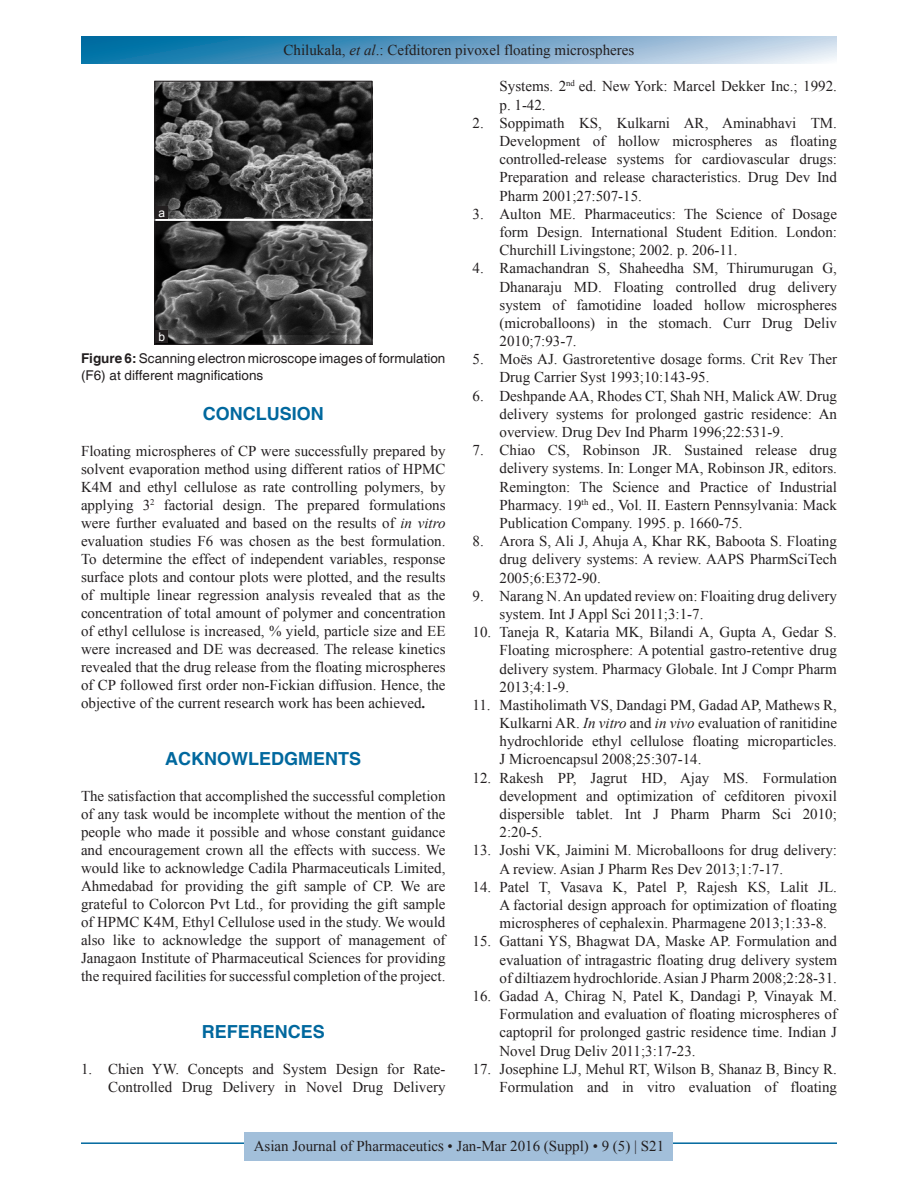
<style>
.page{position:relative;width:918px;height:1188px;background:#fff}
.page>*{position:absolute;margin:0;border:0;box-sizing:border-box;transform-origin:0 0}
.t1{font:700 18px "Helvetica";color:#00689e}
.REF{font:15px/18.1px "Times New Roman";color:#231f20;text-align:justify}
.TX{font:15px/18px "Times New Roman";color:#231f20;text-align:justify}
.FGC{font:13.5px/16.5px "Helvetica";color:#231f20}
.LABEL{font:12px "Arial";color:#fff}
.s1{font-style:italic}
.s2{font-weight:700}
</style>
<div class="page">
<svg style="left:81px;top:37px;width:756px;height:27px;background:#6ba4c8"></svg>
<hr style="left:81px;top:1142px;width:756px;height:2px;background:#00689e">
<div style="left:245px;top:1132px;width:428px;height:28px;background:#a2bfda"></div>
<img style="left:157px;top:83px;width:213px;height:260px">
<div style="left:155px;top:81px;width:217px;height:264px;border:1px solid #231f20"></div>
<div style="left:156px;top:330px;width:12px;height:13px;background:#231f20"></div>
<div style="left:156px;top:206px;width:12px;height:13px;background:#231f20"></div>
<p class="TX" style="left:284px;top:41px;width:352px">Chilukala, <span class="s1">et al</span>.: Cefditoren pivoxel floating microspheres</p>
<p class="LABEL" style="left:159px;top:204px;width:8px">a</p>
<p class="LABEL" style="left:159px;top:328px;width:8px">b</p>
<p class="FGC" style="left:81px;top:351px;width:366px"><span class="s2">Figure 6:</span> Scanning electron microscope images of formulation (F6) at different magnifications</p>
<h1 class="t1" style="left:203px;top:403px;width:122px">CONCLUSION</h1>
<p class="TX" style="left:81px;top:441px;width:366px">Floating microspheres of CP were successfully prepared by solvent evaporation method using different ratios of HPMC K4M and ethyl cellulose as rate controlling polymers, by applying 3<sup>2</sup> factorial design. The prepared formulations were further evaluated and based on the results of <span class="s1">in vitro </span>evaluation studies F6 was chosen as the best formulation.<br>To determine the effect of independent variables, response surface plots and contour plots were plotted, and the results of multiple linear regression analysis revealed that as the concentration of total amount of polymer and concentration of ethyl cellulose is increased, % yield, particle size and EE were increased and DE was decreased. The release kinetics revealed that the drug release from the floating microspheres of CP followed first order non-Fickian diffusion. Hence, the objective of the current research work has been achieved<span class="s2">.</span></p>
<h1 class="t1" style="left:165px;top:748px;width:197px">ACKNOWLEDGMENTS</h1>
<p class="TX" style="left:81px;top:786px;width:366px">The satisfaction that accomplished the successful completion of any task would be incomplete without the mention of the people who made it possible and whose constant guidance and encouragement crown all the effects with success. We would like to acknowledge Cadila Pharmaceuticals Limited, Ahmedabad for providing the gift sample of CP. We are grateful to Colorcon Pvt Ltd., for providing the gift sample of HPMC K4M, Ethyl Cellulose used in the study. We would also like to acknowledge the support of management of Janagaon Institute of Pharmaceutical Sciences for providing the required facilities for successful completion of the project.</p>
<h1 class="t1" style="left:202px;top:1021px;width:125px">REFERENCES</h1>
<p class="REF" style="left:81px;top:1059px;width:366px;text-align:right">1. Chien YW. Concepts and System Design for Rate-<br>Controlled Drug Delivery in Novel Drug Delivery</p>
<p class="REF" style="left:500px;top:77px;width:339px">Systems. 2<sup>nd</sup> ed. New York: Marcel Dekker Inc.; 1992. p. 1-42.</p>
<p class="REF" style="left:500px;top:113px;width:339px;text-indent:-27px">2. Soppimath KS, Kulkarni AR, Aminabhavi TM.<br>Development of hollow microspheres as floating controlled-release systems for cardiovascular drugs:<br>Preparation and release characteristics. Drug Dev Ind Pharm 2001;27:507-15.</p>
<p class="REF" style="left:500px;top:204px;width:339px;text-indent:-27px">3. Aulton ME. Pharmaceutics: The Science of Dosage form Design. International Student Edition. London:<br>Churchill Livingstone; 2002. p. 206-11.</p>
<p class="REF" style="left:500px;top:259px;width:339px;text-indent:-27px">4. Ramachandran S, Shaheedha SM, Thirumurugan G, Dhanaraju MD. Floating controlled drug delivery system of famotidine loaded hollow microspheres (microballoons) in the stomach. Curr Drug Deliv 2010;7:93-7.</p>
<p class="REF" style="left:500px;top:350px;width:339px;text-indent:-27px">5. Moës AJ. Gastroretentive dosage forms. Crit Rev Ther<br>Drug Carrier Syst 1993;10:143-95.</p>
<p class="REF" style="left:500px;top:386px;width:339px;text-indent:-27px">6. Deshpande AA, Rhodes CT, Shah NH, Malick AW. Drug delivery systems for prolonged gastric residence: An overview. Drug Dev Ind Pharm 1996;22:531-9.</p>
<p class="REF" style="left:500px;top:441px;width:339px;text-indent:-27px">7. Chiao CS, Robinson JR. Sustained release drug delivery systems. In: Longer MA, Robinson JR, editors.<br>Remington: The Science and Practice of Industrial Pharmacy. 19<sup>th</sup> ed., Vol. II. Eastern Pennsylvania: Mack Publication Company. 1995. p. 1660-75.</p>
<p class="REF" style="left:500px;top:532px;width:339px;text-indent:-27px">8. Arora S, Ali J, Ahuja A, Khar RK, Baboota S. Floating drug delivery systems: A review. AAPS PharmSciTech 2005;6:E372-90.</p>
<p class="REF" style="left:500px;top:586px;width:339px;text-indent:-27px">9. Narang N. An updated review on: Floaiting drug delivery system. Int J Appl Sci 2011;3:1-7.</p>
<p class="REF" style="left:500px;top:623px;width:339px;text-indent:-27px">10. Taneja R, Kataria MK, Bilandi A, Gupta A, Gedar S.<br>Floating microsphere: A potential gastro-retentive drug delivery system. Pharmacy Globale. Int J Compr Pharm 2013;4:1-9.</p>
<p class="REF" style="left:500px;top:695px;width:339px;text-indent:-27px">11. Mastiholimath VS, Dandagi PM, Gadad AP, Mathews R, Kulkarni AR. <span class="s1">In vitro</span> and <span class="s1">in vivo</span> evaluation of ranitidine hydrochloride ethyl cellulose floating microparticles.<br>J Microencapsul 2008;25:307-14.</p>
<p class="REF" style="left:500px;top:768px;width:339px;text-indent:-27px">12. Rakesh PP, Jagrut HD, Ajay MS. Formulation development and optimization of cefditoren pivoxil dispersible tablet. Int J Pharm Pharm Sci 2010; 2:20-5.</p>
<p class="REF" style="left:500px;top:841px;width:339px;text-indent:-27px">13. Joshi VK, Jaimini M. Microballoons for drug delivery:<br>A review. Asian J Pharm Res Dev 2013;1:7-17.</p>
<p class="REF" style="left:500px;top:877px;width:339px;text-indent:-27px">14. Patel T, Vasava K, Patel P, Rajesh KS, Lalit JL.<br>A factorial design approach for optimization of floating microspheres of cephalexin. Pharmagene 2013;1:33-8.</p>
<p class="REF" style="left:500px;top:932px;width:339px;text-indent:-27px">15. Gattani YS, Bhagwat DA, Maske AP. Formulation and evaluation of intragastric floating drug delivery system of diltiazem hydrochloride. Asian J Pharm 2008;2:28-31.</p>
<p class="REF" style="left:500px;top:986px;width:339px;text-indent:-27px">16. Gadad A, Chirag N, Patel K, Dandagi P, Vinayak M.<br>Formulation and evaluation of floating microspheres of captopril for prolonged gastric residence time. Indian J Novel Drug Deliv 2011;3:17-23.</p>
<p class="REF" style="left:472px;top:1059px;width:366px;text-align:right">17. Josephine LJ, Mehul RT, Wilson B, Shanaz B, Bincy R.<br>Formulation and in vitro evaluation of floating</p>
<p class="TX" style="left:254px;top:1137px;width:412px">Asian Journal of Pharmaceutics • Jan-Mar 2016 (Suppl) • 9 (5) | S21</p>
</div>
